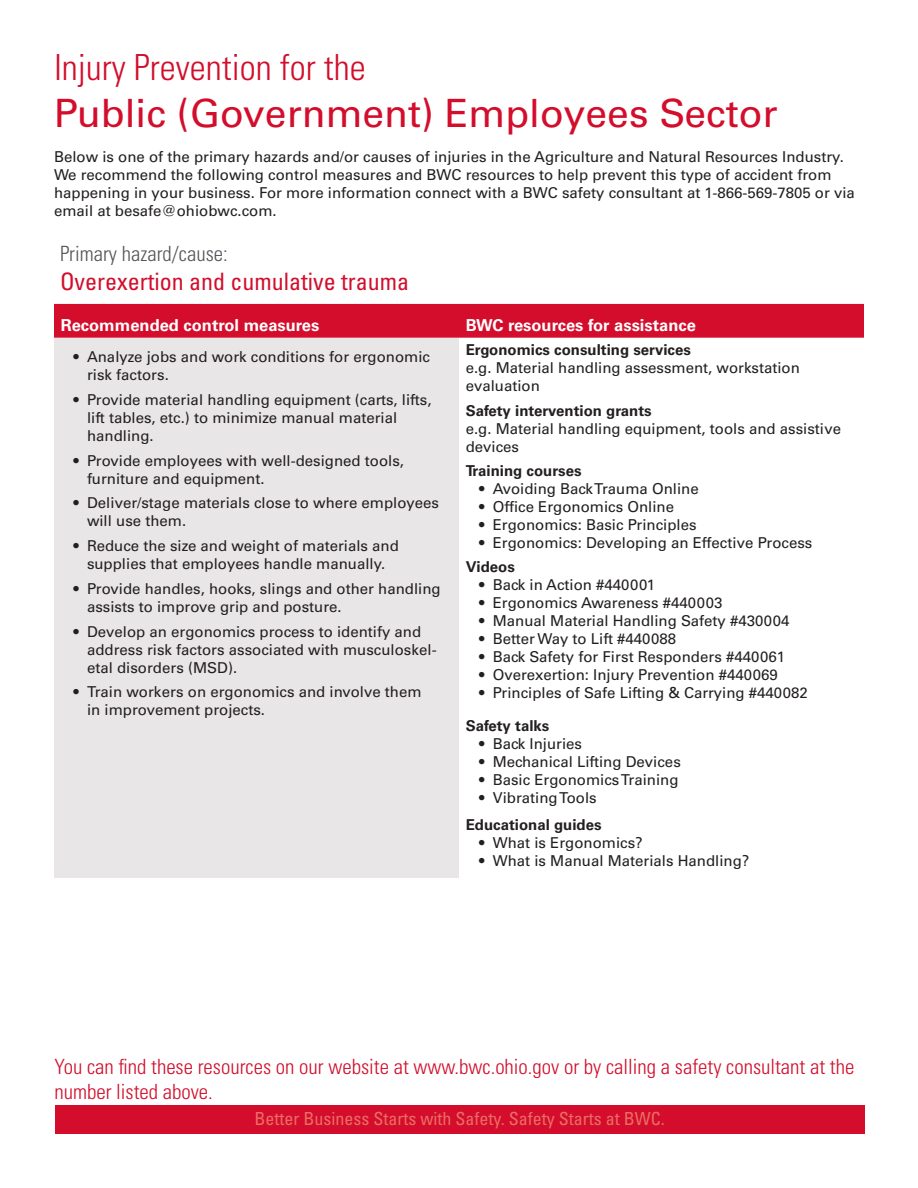
<style>
.page{position:relative;width:918px;height:1188px;background:#fff}
.page>*{position:absolute;margin:0;border:0;box-sizing:border-box;transform-origin:0 0}
.t1{font:39px "Univers LT Std";color:#d30d2b}
.t2{font:300 condensed 36px "Univers LT Std";color:#d30d2b}
.t3{font:condensed 24px "Univers LT Std";color:#d30d2b}
.t4{font:300 condensed 21px/25.2px "Univers LT Std";color:#d30d2b}
.t5{font:300 condensed 21px "Univers LT Std";color:#54555a}
.t6{font:condensed 18px "Univers LT Std";color:#ec6d65}
.t7{font:700 16.5px "Univers LT Std";color:#fff}
.bullets_in_chart{font:15px/18px "Univers LT Std";color:#231f20}
.bullets_in_chart-2{font:700 15px "Univers LT Std";color:#231f20}
</style>
<div class="page">
<div style="left:55px;top:1106px;width:810px;height:28px;background:#d30d2b"></div>
<div style="left:54px;top:304px;width:810px;height:34px;background:#d30d2b"></div>
<div style="left:54px;top:338px;width:405px;height:539px;background:#e9e6e8"></div>
<h2 class="t2" style="left:54px;top:46px;width:313px">Injury Prevention for the</h2>
<h1 class="t1" style="left:54px;top:90px;width:725px">Public (Government) Employees Sector</h1>
<p class="bullets_in_chart" style="left:54px;top:148px;width:802px">Below is one of the primary hazards and/or causes of injuries in the Agriculture and Natural Resources Industry.<br>We recommend the following control measures and BWC resources to help prevent this type of accident from happening in your business. For more information connect with a BWC safety consultant at 1-866-569-7805 or via email at besafe@ohiobwc.com.</p>
<p class="t5" style="left:60px;top:241px;width:169px">Primary hazard/cause:</p>
<p class="t3" style="left:60px;top:266px;width:351px">Overexertion and cumulative trauma</p>
<p class="t7" style="left:61px;top:315px;width:260px">Recommended control measures</p>
<p class="t7" style="left:466px;top:315px;width:232px">BWC resources for assistance</p>
<p class="bullets_in_chart" style="left:87px;top:348px;width:345px;text-indent:-14px">• Analyze jobs and work conditions for ergonomic risk factors.</p>
<p class="bullets_in_chart" style="left:87px;top:391px;width:346px;text-indent:-14px">• Provide material handling equipment (carts, lifts, lift tables, etc.) to minimize manual material handling.</p>
<p class="bullets_in_chart" style="left:87px;top:451px;width:319px;text-indent:-14px">• Provide employees with well-designed tools, furniture and equipment.</p>
<p class="bullets_in_chart" style="left:87px;top:494px;width:354px;text-indent:-14px">• Deliver/stage materials close to where employees will use them.</p>
<p class="bullets_in_chart" style="left:74px;top:537px;width:327px;text-align:center">• Reduce the size and weight of materials and supplies that employees handle manually.</p>
<p class="bullets_in_chart" style="left:87px;top:580px;width:355px;text-indent:-14px">• Provide handles, hooks, slings and other handling assists to improve grip and posture.</p>
<p class="bullets_in_chart" style="left:87px;top:622px;width:351px;text-indent:-14px">• Develop an ergonomics process to identify and address risk factors associated with musculoskel&shy;etal disorders (MSD).</p>
<p class="bullets_in_chart" style="left:87px;top:683px;width:336px;text-indent:-14px">• Train workers on ergonomics and involve them in improvement projects.</p>
<p class="bullets_in_chart-2" style="left:466px;top:341px;width:227px">Ergonomics consulting services</p>
<p class="bullets_in_chart" style="left:466px;top:359px;width:336px">e.g. Material handling assessment, workstation evaluation</p>
<p class="bullets_in_chart-2" style="left:466px;top:402px;width:188px">Safety intervention grants</p>
<p class="bullets_in_chart" style="left:466px;top:419px;width:377px">e.g. Material handling equipment, tools and assistive devices</p>
<p class="bullets_in_chart-2" style="left:466px;top:462px;width:117px">Training courses</p>
<p class="bullets_in_chart" style="left:479px;top:480px;width:221px">• Avoiding BackTrauma Online</p>
<p class="bullets_in_chart" style="left:479px;top:498px;width:196px">• Office Ergonomics Online</p>
<p class="bullets_in_chart" style="left:479px;top:516px;width:219px">• Ergonomics: Basic Principles</p>
<p class="bullets_in_chart" style="left:479px;top:534px;width:335px">• Ergonomics: Developing an Effective Process</p>
<p class="bullets_in_chart-2" style="left:466px;top:558px;width:51px">Videos</p>
<p class="bullets_in_chart" style="left:479px;top:576px;width:177px">• Back in Action #440001</p>
<p class="bullets_in_chart" style="left:479px;top:594px;width:245px">• Ergonomics Awareness #440003</p>
<p class="bullets_in_chart" style="left:479px;top:612px;width:312px">• Manual Material Handling Safety #430004</p>
<p class="bullets_in_chart" style="left:479px;top:630px;width:198px">• Better Way to Lift #440088</p>
<p class="bullets_in_chart" style="left:479px;top:648px;width:307px">• Back Safety for First Responders #440061</p>
<p class="bullets_in_chart" style="left:479px;top:666px;width:300px">• Overexertion: Injury Prevention #440069</p>
<p class="bullets_in_chart" style="left:479px;top:684px;width:330px">• Principles of Safe Lifting &amp; Carrying #440082</p>
<p class="bullets_in_chart-2" style="left:466px;top:717px;width:85px">Safety talks</p>
<p class="bullets_in_chart" style="left:479px;top:735px;width:104px">• Back Injuries</p>
<p class="bullets_in_chart" style="left:479px;top:753px;width:203px">• Mechanical Lifting Devices</p>
<p class="bullets_in_chart" style="left:479px;top:771px;width:201px">• Basic ErgonomicsTraining</p>
<p class="bullets_in_chart" style="left:479px;top:789px;width:119px">• VibratingTools</p>
<p class="bullets_in_chart-2" style="left:466px;top:816px;width:137px">Educational guides</p>
<p class="bullets_in_chart" style="left:479px;top:834px;width:165px">• What is Ergonomics?</p>
<p class="bullets_in_chart" style="left:479px;top:852px;width:272px">• What is Manual Materials Handling?</p>
<h3 class="t4" style="left:54px;top:1054px;width:802px">You can find these resources on our website at www.bwc.ohio.gov or by calling a safety consultant at the number listed above.</h3>
<p class="t6" style="left:254px;top:1108px;width:412px">Better Business Starts with Safety. Safety Starts at BWC.</p>
</div>
